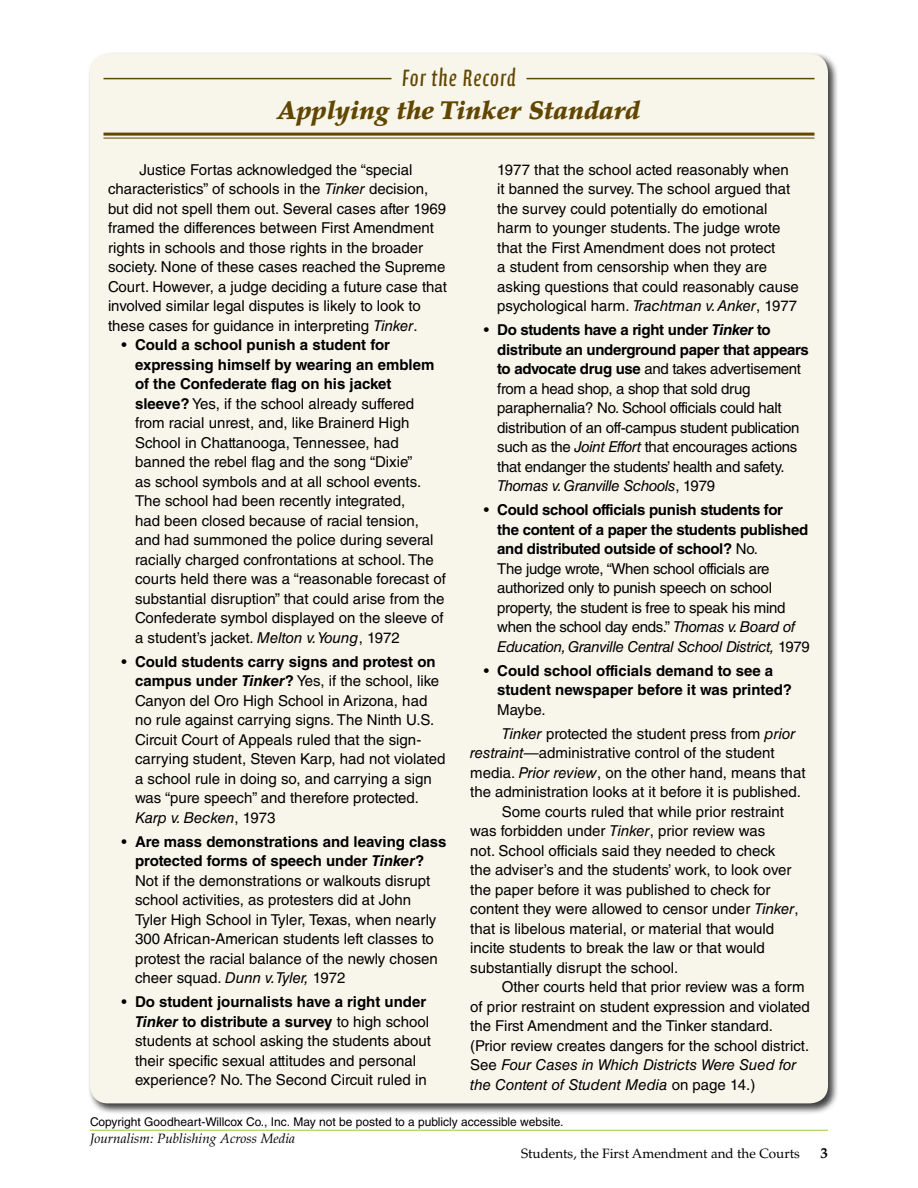
<style>
.page{position:relative;width:918px;height:1188px;background:#fff}
.page>*{position:absolute;margin:0;border:0;box-sizing:border-box;transform-origin:0 0}
.t1{font:italic 900 25.5px "Palatino LT Std";color:#614600}
.t2{font:24px "Calcite Pro";letter-spacing:.05em;color:#614600}
.t3{font:15px/19.5px "Helvetica LT Std";color:#000}
.t4{font:15px/19.5px "Helvetica LT Std";letter-spacing:-.02em;color:#000}
.t5{font:italic 15px "Helvetica LT Std";color:#000}
.t6{font:700 15px/19.5px "Helvetica LT Std";color:#000}
.t7{font:700 15px "Palatino LT Std";color:#000}
.t8{font:13.5px "Palatino LT Std";color:#000}
.t9{font:italic 13.5px "Palatino LT Std";color:#000}
.t10{font:12px "Helvetica LT Std";color:#000}
.s1{font-style:italic}
.s2{font-weight:700}
.s3{font-weight:700;font-style:italic}
.s4{font-weight:400}
.s5{font-style:normal}
</style>
<div class="page">
<hr style="left:90px;top:1130px;width:738px;height:1px;background:#9ccb3b">
<div style="left:88px;top:52px;width:751px;height:1062px;background:#000;opacity:.75"></div>
<div style="left:90px;top:54px;width:738px;height:1049px;background:#f8f6eb;border-radius:18px"></div>
<hr style="left:104px;top:133px;width:710px;height:3px;background:#614600">
<hr style="left:104px;top:138px;width:710px;height:1px;background:#614600">
<hr style="left:104px;top:78px;width:288px;height:1px;background:#614600">
<hr style="left:526px;top:78px;width:288px;height:1px;background:#614600">
<h2 class="t2" style="left:402px;top:64px;width:115px">For the Record</h2>
<h1 class="t1" style="left:278px;top:95px;width:364px">Applying the Tinker Standard</h1>
<p class="t3" style="left:108px;top:160px;width:341px;text-indent:32px">Justice Fortas acknowledged the “special characteristics” of schools in the <span class="s1">Tinker</span> decision, but did not spell them out. Several cases after 1969 framed the differences between First Amendment rights in schools and those rights in the broader society. None of these cases reached the Supreme Court. However, a judge deciding a future case that involved similar legal disputes is likely to look to these cases for guidance in interpreting <span class="s1">Tinker</span>.</p>
<p class="t3" style="left:135px;top:335px;width:312px;text-indent:-14px">• <span class="s2">Could a school punish a student for expressing himself by wearing an emblem of the Confederate flag on his jacket sleeve?</span> Yes, if the school already suffered from racial unrest, and, like Brainerd High School in Chattanooga, Tennessee, had banned the rebel flag and the song “Dixie”<br>as school symbols and at all school events.<br>The school had been recently integrated,<br>had been closed because of racial tension, and had summoned the police during several racially charged confrontations at school. The courts held there was a “reasonable forecast of substantial disruption” that could arise from the Confederate symbol displayed on the sleeve of a student’s jacket. <span class="s1">Melton v.Young</span>, 1972</p>
<p class="t3" style="left:135px;top:652px;width:312px;text-indent:-14px">• <span class="s2">Could students carry signs and protest on campus under</span> <span class="s3">Tinker</span><span class="s2">?</span> Yes, if the school, like Canyon del Oro High School in Arizona, had no rule against carrying signs. The Ninth U.S.<br>Circuit Court of Appeals ruled that the sign&shy;carrying student, Steven Karp, had not violated a school rule in doing so, and carrying a sign was “pure speech” and therefore protected.<br><span class="s1">Karp v. Becken</span>, 1973</p>
<p class="t3" style="left:135px;top:832px;width:313px;text-indent:-14px">• <span class="s2">Are mass demonstrations and leaving class protected forms of speech under</span> <span class="s3">Tinker</span><span class="s2">?<br></span>Not if the demonstrations or walkouts disrupt school activities, as protesters did at John<br>Tyler High School in Tyler, Texas, when nearly 300 African-American students left classes to protest the racial balance of the newly chosen cheer squad. <span class="s1">Dunn v.Tyler,</span> 1972</p>
<p class="t3" style="left:135px;top:992px;width:298px;text-indent:-14px">• <span class="s2">Do student journalists have a right under </span><span class="s3">Tinker</span> <span class="s2">to distribute a survey</span> to high school students at school asking the students about their specific sexual attitudes and personal experience? No. The Second Circuit ruled in</p>
<p class="t3" style="left:497px;top:160px;width:303px">1977 that the school acted reasonably when it banned the survey. The school argued that the survey could potentially do emotional harm to younger students. The judge wrote that the First Amendment does not protect<br>a student from censorship when they are asking questions that could reasonably cause psychological harm. <span class="s1">Trachtman v. Anker</span>, 1977</p>
<p class="t4" style="left:497px;top:320px;width:313px;text-indent:-14px">• <span class="s2">Do students have a right under</span> <span class="s3">Tinker</span> <span class="s2">to distribute an underground paper that appears to advocate drug use</span> and takes advertisement from a head shop, a shop that sold drug paraphernalia? No. School officials could halt distribution of an off-campus student publication such as the <span class="s1">Joint Effort</span> that encourages actions that endanger the students’ health and safety.<br><span class="s1">Thomas v. Granville Schools</span>, 1979</p>
<p class="t4" style="left:497px;top:500px;width:314px;text-indent:-14px">• <span class="s2">Could school officials punish students for<br>the content of a paper the students published and distributed outside of school?</span> No.<br>The judge wrote, “When school officials are authorized only to punish speech on school property, the student is free to speak his mind when the school day ends.” <span class="s1">Thomas v. Board of Education, Granville Central School District,</span> 1979</p>
<p class="t6" style="left:497px;top:661px;width:296px;text-indent:-14px"><span class="s4">•</span> Could school officials demand to see a student newspaper before it was printed?</p>
<p class="t3" style="left:502px;top:698px;width:295px;line-height:24px;text-indent:-4px">Maybe.<br><span class="s1">Tinker</span> protected the student press from <span class="s1">prior</span></p>
<p class="t3" style="left:470px;top:743px;width:306px"><span class="s1">restraint</span>—administrative control of the student</p>
<p class="t3" style="left:470px;top:763px;width:337px">media. <span class="s1">Prior review</span>, on the other hand, means that</p>
<p class="t3" style="left:470px;top:782px;width:332px">the administration looks at it before it is published.</p>
<p class="t3" style="left:502px;top:802px;width:284px">Some courts ruled that while prior restraint</p>
<p class="t3" style="left:470px;top:821px;width:297px">was forbidden under <span class="s1">Tinker</span>, prior review was</p>
<p class="t3" style="left:470px;top:841px;width:307px">not. School officials said they needed to check</p>
<p class="t3" style="left:470px;top:860px;width:323px">the adviser’s and the students’ work, to look over</p>
<p class="t3" style="left:470px;top:880px;width:302px">the paper before it was published to check for</p>
<p class="t3" style="left:470px;top:899px;width:330px">content they were allowed to censor under <span class="s1">Tinker</span>,</p>
<p class="t3" style="left:470px;top:919px;width:305px">that is libelous material, or material that would</p>
<p class="t3" style="left:470px;top:938px;width:296px">incite students to break the law or that would</p>
<p class="t3" style="left:470px;top:958px;width:210px">substantially disrupt the school.</p>
<p class="t3" style="left:502px;top:977px;width:304px">Other courts held that prior review was a form</p>
<p class="t3" style="left:470px;top:997px;width:341px">of prior restraint on student expression and violated</p>
<p class="t3" style="left:470px;top:1016px;width:304px">the First Amendment and the Tinker standard.</p>
<p class="t3" style="left:470px;top:1036px;width:340px">(Prior review creates dangers for the school district.</p>
<p class="t5" style="left:470px;top:1056px;width:328px"><span class="s5">See</span> Four Cases in Which Districts Were Sued for</p>
<p class="t5" style="left:470px;top:1076px;width:287px">the Content of Student Media <span class="s5">on page 14.)</span></p>
<p class="t10" style="left:90px;top:1115px;width:475px">Copyright Goodheart-Willcox Co., Inc. May not be posted to a publicly accessible website.</p>
<p class="t9" style="left:90px;top:1130px;width:207px">Journalism: Publishing Across Media</p>
<p class="t8" style="left:521px;top:1146px;width:280px">Students, the First Amendment and the Courts</p>
<p class="t7" style="left:820px;top:1145px;width:9px">3</p>
</div>
